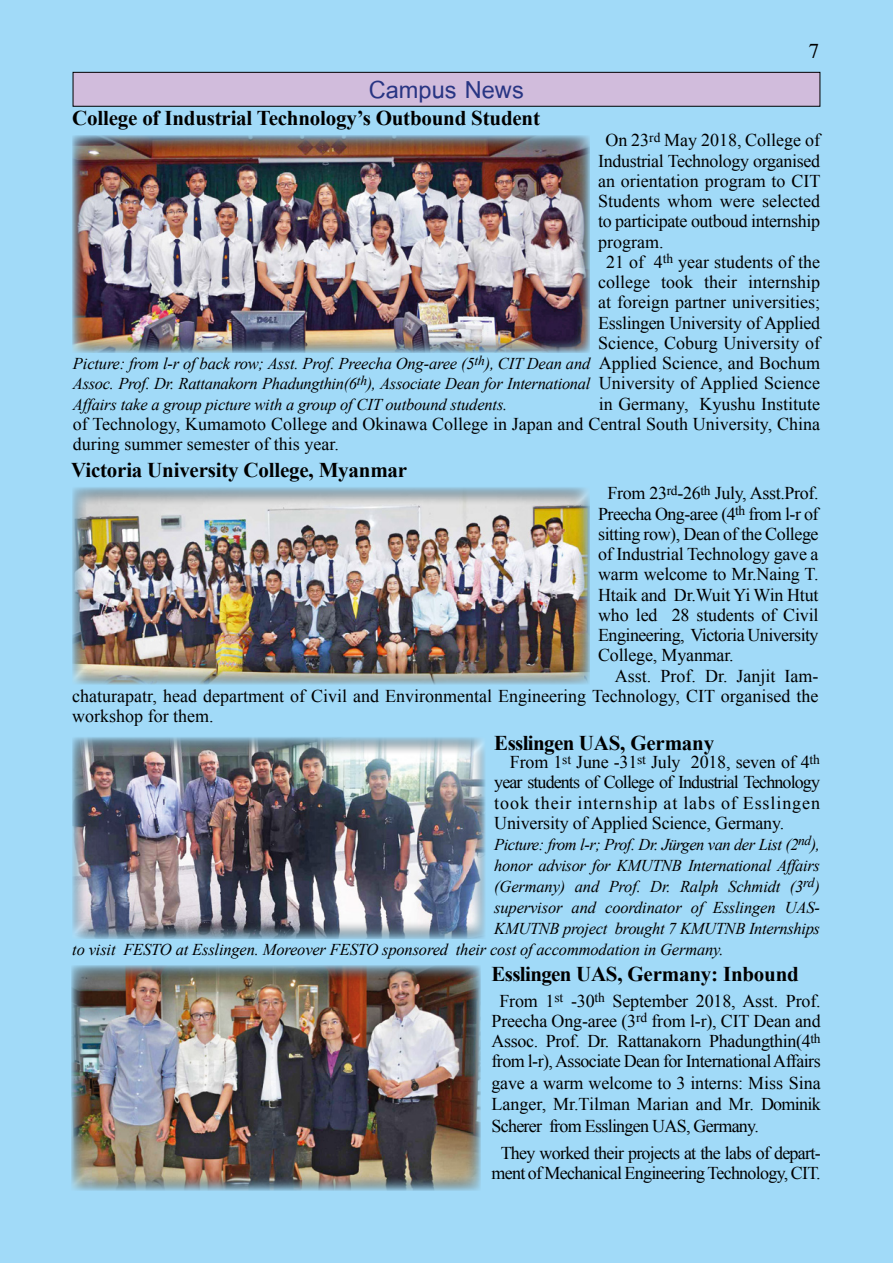
<style>
.page{position:relative;width:893px;height:1263px;background:#a1daf8}
.page>*{position:absolute;margin:0;border:0;box-sizing:border-box;transform-origin:0 0}
.t1{font:700 36px "Cordia New";color:#283583}
.t2{font:700 21px "Times New Roman";letter-spacing:-.01em;color:#000}
.t3{font:21px "Times";color:#000}
.t4{font:18px/20.2px "Times New Roman";color:#000;text-align:justify}
.t5{font:18px "Times New Roman";letter-spacing:-.02em;color:#000}
.t6{font:18px/20.2px "Times New Roman";letter-spacing:-.04em;color:#000;text-align:center}
.t7{font:italic 16.5px/20.2px "Times New Roman";letter-spacing:-.01em;color:#000;text-align:justify}
.t8{font:italic 16.5px "Times New Roman";letter-spacing:-.03em;color:#000}
</style>
<div class="page">
<div style="left:73px;top:72px;width:747px;height:34px;background:#d1bcdc"></div>
<div style="left:73px;top:72px;width:747px;height:35px;border:1px solid #000"></div>
<div style="left:71px;top:964px;width:412px;height:227px;background:#000;opacity:.5"></div>
<div style="left:72px;top:735px;width:415px;height:204px;background:#000;opacity:.5"></div>
<div style="left:71px;top:485px;width:520px;height:200px;background:#000;opacity:.5"></div>
<div style="left:72px;top:134px;width:520px;height:220px;background:#000;opacity:.5"></div>
<h1 class="t1" style="left:369px;top:68px;width:156px">Campus News</h1>
<p class="t2" style="left:72px;top:103px;width:469px">College of Industrial Technology’s Outbound Student</p>
<p class="t3" style="left:809px;top:31px;width:12px">7</p>
<p class="t4" style="left:605px;top:130px;width:216px">On 23<sup>rd</sup> May 2018, College of</p>
<p class="t5" style="left:598px;top:148px;width:223px">Industrial Technology organised</p>
<p class="t4" style="left:598px;top:170px;width:224px">an orientation program to CIT</p>
<p class="t4" style="left:598px;top:191px;width:223px">Students whom were selected</p>
<p class="t5" style="left:598px;top:209px;width:223px">to participate outboud internship</p>
<p class="t4" style="left:598px;top:231px;width:67px">program.</p>
<p class="t4" style="left:606px;top:251px;width:215px">21 of 4<sup>th</sup> year students of the</p>
<p class="t4" style="left:598px;top:272px;width:223px">college took their internship</p>
<p class="t4" style="left:598px;top:292px;width:223px">at foreign partner universities;</p>
<p class="t5" style="left:598px;top:310px;width:223px">Esslingen University of Applied</p>
<p class="t4" style="left:598px;top:332px;width:223px">Science, Coburg University of</p>
<p class="t4" style="left:599px;top:353px;width:223px">Applied Science, and Bochum</p>
<p class="t4" style="left:599px;top:373px;width:223px">University of Applied Science</p>
<p class="t4" style="left:599px;top:393px;width:223px">in Germany, Kyushu Institute</p>
<p class="t4" style="left:73px;top:413px;width:748px">of Technology, Kumamoto College and Okinawa College in Japan and Central South University, China</p>
<p class="t4" style="left:73px;top:434px;width:267px">during summer semester of this year.</p>
<p class="t7" style="left:73px;top:353px;width:519px">Picture: from l-r of back row; Asst. Prof. Preecha Ong-aree (5<sup>th</sup>), CIT Dean and Assoc. Prof. Dr. Rattanakorn Phadungthin(6<sup>th</sup>), Associate Dean for International Affairs take a group picture with a group of CIT outbound students.</p>
<p class="t2" style="left:71px;top:455px;width:337px">Victoria University College, Myanmar</p>
<p class="t4" style="left:598px;top:483px;width:222px;text-indent:9px">From 23<sup>rd</sup>-26<sup>th</sup> July, Asst.Prof.<br>Preecha Ong-aree (4<sup>th</sup> from l-r of sitting row), Dean of the College of Industrial Technology gave a warm welcome to Mr.Naing T.<br>Htaik and Dr.Wuit Yi Win Htut who led 28 students of Civil Engineering, Victoria University College, Myanmar.</p>
<p class="t4" style="left:72px;top:665px;width:748px;text-indent:543px">Asst. Prof. Dr. Janjit Iam&shy;chaturapatr, head department of Civil and Environmental Engineering Technology, CIT organised the workshop for them.</p>
<p class="t2" style="left:494px;top:728px;width:221px">Esslingen UAS, Germany</p>
<p class="t4" style="left:494px;top:751px;width:327px;text-indent:16px">From 1<sup>st</sup> June -31<sup>st</sup> July 2018, seven of 4<sup>th </sup>year students of College of Industrial Technology took their internship at labs of Esslingen University of Applied Science, Germany.</p>
<p class="t8" style="left:494px;top:833px;width:327px">Picture: from l-r; Prof. Dr. Jürgen van der List (2<sup>nd</sup>),</p>
<p class="t7" style="left:494px;top:855px;width:327px">honor advisor for KMUTNB International Affairs</p>
<p class="t7" style="left:494px;top:876px;width:327px">(Germany) and Prof. Dr. Ralph Schmidt (3<sup>rd</sup>)</p>
<p class="t7" style="left:494px;top:897px;width:327px">supervisor and coordinator of Esslingen UAS-</p>
<p class="t7" style="left:494px;top:918px;width:327px">KMUTNB project brought 7 KMUTNB Internships</p>
<p class="t7" style="left:72px;top:939px;width:653px">to visit FESTO at Esslingen. Moreover FESTO sponsored their cost of accommodation in Germany.</p>
<p class="t4" style="left:491px;top:990px;width:331px;line-height:21px;text-indent:8px">From 1<sup>st</sup> -30<sup>th</sup> September 2018, Asst. Prof.<br>Preecha Ong-aree (3<sup>rd</sup> from l-r), CIT Dean and Assoc. Prof. Dr. Rattanakorn Phadungthin(4<sup>th </sup>from l-r), Associate Dean for International Affairs gave a warm welcome to 3 interns: Miss Sina Langer, Mr.Tilman Marian and Mr. Dominik Scherer from Esslingen UAS, Germany.</p>
<p class="t6" style="left:491px;top:1143px;width:331px">They worked their projects at the labs of depart&shy;ment of Mechanical Engineering Technology, CIT.</p>
<p class="t2" style="left:491px;top:959px;width:309px">Esslingen UAS, Germany: Inbound</p>
</div>
